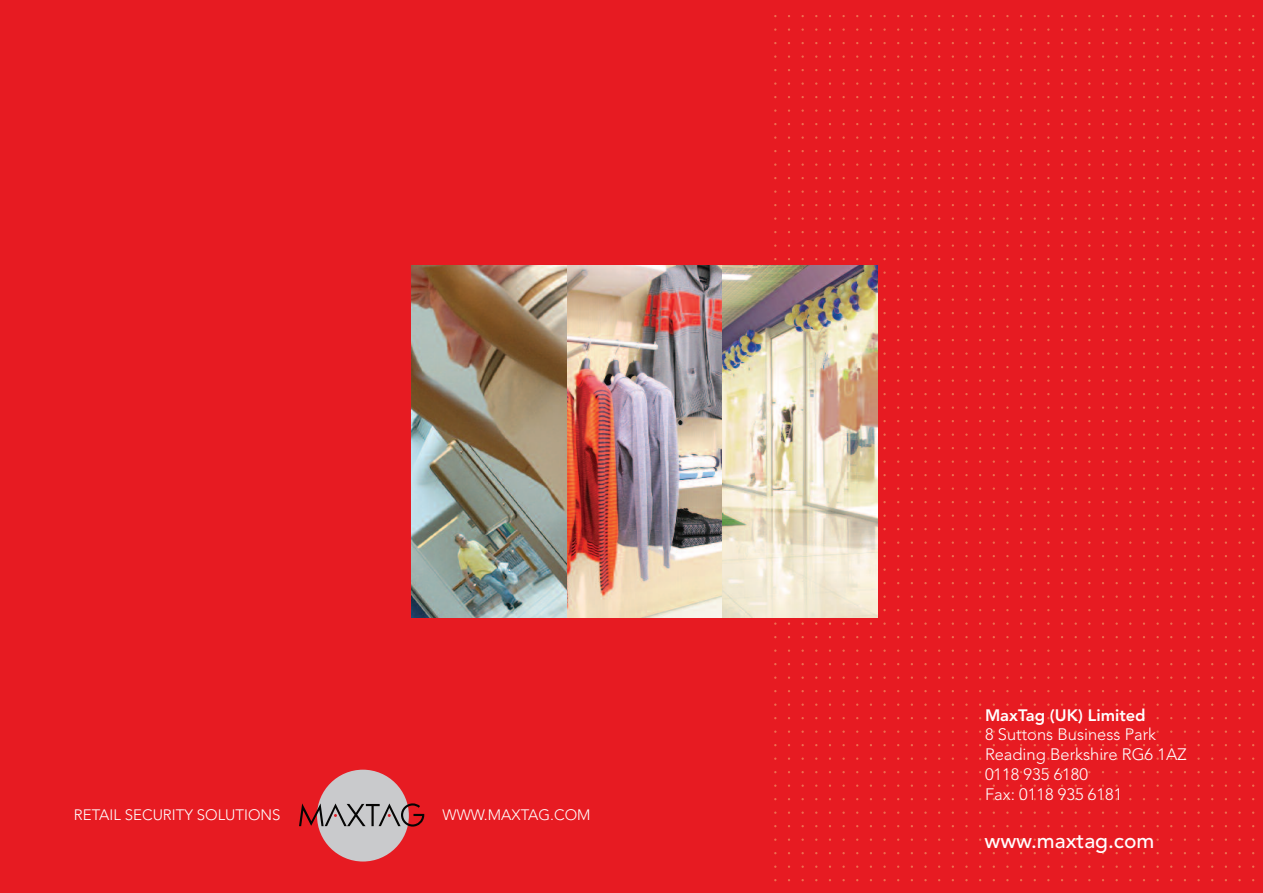
<style>
.page{position:relative;width:1263px;height:893px;background:#e71b22}
.page>*{position:absolute;margin:0;border:0;box-sizing:border-box;transform-origin:0 0}
.t1{font:500 21px "Avenir LT Std";color:#fff}
.t2{font:300 16.5px/19.8px "Avenir LT Std";color:#fff}
.t3{font:800 16.5px "Avenir LT Std";color:#fff}
.t4{font:300 15px "Avenir LT Std";color:#fff}
</style>
<div class="page">
<svg style="left:774px;top:15px;width:207px;height:2px"></svg>
<svg style="left:774px;top:28px;width:207px;height:3px"></svg>
<svg style="left:774px;top:42px;width:207px;height:2px"></svg>
<svg style="left:774px;top:55px;width:207px;height:3px"></svg>
<svg style="left:774px;top:69px;width:207px;height:2px"></svg>
<svg style="left:774px;top:82px;width:207px;height:3px"></svg>
<svg style="left:774px;top:96px;width:207px;height:2px"></svg>
<svg style="left:774px;top:109px;width:207px;height:3px"></svg>
<svg style="left:774px;top:123px;width:207px;height:2px"></svg>
<svg style="left:774px;top:136px;width:207px;height:3px"></svg>
<svg style="left:774px;top:150px;width:207px;height:2px"></svg>
<svg style="left:774px;top:163px;width:207px;height:3px"></svg>
<svg style="left:774px;top:177px;width:207px;height:2px"></svg>
<svg style="left:774px;top:190px;width:207px;height:3px"></svg>
<svg style="left:774px;top:204px;width:207px;height:2px"></svg>
<svg style="left:774px;top:217px;width:207px;height:3px"></svg>
<svg style="left:774px;top:231px;width:207px;height:2px"></svg>
<svg style="left:774px;top:244px;width:207px;height:3px"></svg>
<svg style="left:774px;top:258px;width:207px;height:2px"></svg>
<svg style="left:877px;top:271px;width:104px;height:3px"></svg>
<svg style="left:877px;top:285px;width:104px;height:2px"></svg>
<svg style="left:877px;top:298px;width:104px;height:3px"></svg>
<svg style="left:877px;top:312px;width:104px;height:2px"></svg>
<svg style="left:877px;top:325px;width:104px;height:3px"></svg>
<svg style="left:877px;top:339px;width:104px;height:2px"></svg>
<svg style="left:877px;top:352px;width:104px;height:3px"></svg>
<svg style="left:877px;top:366px;width:104px;height:2px"></svg>
<svg style="left:877px;top:379px;width:104px;height:3px"></svg>
<svg style="left:877px;top:393px;width:104px;height:2px"></svg>
<svg style="left:877px;top:406px;width:104px;height:3px"></svg>
<svg style="left:877px;top:420px;width:104px;height:2px"></svg>
<svg style="left:877px;top:433px;width:104px;height:3px"></svg>
<svg style="left:877px;top:447px;width:104px;height:2px"></svg>
<svg style="left:877px;top:460px;width:104px;height:3px"></svg>
<svg style="left:877px;top:474px;width:104px;height:2px"></svg>
<svg style="left:877px;top:487px;width:104px;height:3px"></svg>
<svg style="left:877px;top:501px;width:104px;height:2px"></svg>
<svg style="left:877px;top:514px;width:104px;height:3px"></svg>
<svg style="left:877px;top:528px;width:104px;height:2px"></svg>
<svg style="left:877px;top:541px;width:104px;height:3px"></svg>
<svg style="left:877px;top:555px;width:104px;height:2px"></svg>
<svg style="left:877px;top:568px;width:104px;height:3px"></svg>
<svg style="left:877px;top:582px;width:104px;height:2px"></svg>
<svg style="left:877px;top:595px;width:104px;height:3px"></svg>
<svg style="left:877px;top:609px;width:104px;height:2px"></svg>
<svg style="left:774px;top:622px;width:207px;height:3px"></svg>
<svg style="left:774px;top:636px;width:207px;height:2px"></svg>
<svg style="left:774px;top:649px;width:207px;height:3px"></svg>
<svg style="left:774px;top:663px;width:207px;height:2px"></svg>
<svg style="left:774px;top:676px;width:207px;height:3px"></svg>
<svg style="left:774px;top:690px;width:207px;height:2px"></svg>
<svg style="left:774px;top:703px;width:207px;height:3px"></svg>
<svg style="left:774px;top:717px;width:207px;height:2px"></svg>
<svg style="left:774px;top:730px;width:207px;height:3px"></svg>
<svg style="left:774px;top:744px;width:207px;height:2px"></svg>
<svg style="left:774px;top:757px;width:207px;height:3px"></svg>
<svg style="left:774px;top:771px;width:207px;height:2px"></svg>
<svg style="left:774px;top:784px;width:207px;height:3px"></svg>
<svg style="left:774px;top:798px;width:207px;height:2px"></svg>
<svg style="left:774px;top:811px;width:207px;height:3px"></svg>
<svg style="left:774px;top:825px;width:207px;height:2px"></svg>
<svg style="left:774px;top:838px;width:207px;height:3px"></svg>
<svg style="left:774px;top:852px;width:207px;height:2px"></svg>
<svg style="left:774px;top:865px;width:207px;height:3px"></svg>
<svg style="left:774px;top:879px;width:207px;height:2px"></svg>
<div style="left:317px;top:770px;width:92px;height:91px;background:#c9cacc;border-radius:50%"></div>
<svg style="left:299px;top:802px;width:126px;height:26px"></svg>
<img style="left:412px;top:266px;width:465px;height:352px">
<p class="t4" style="left:74px;top:808px;width:208px">RETAIL SECURITY SOLUTIONS</p>
<p class="t4" style="left:443px;top:808px;width:149px">WWW.MAXTAG.COM</p>
<p class="t3" style="left:985px;top:708px;width:162px">MaxTag (UK) Limited</p>
<p class="t2" style="left:985px;top:726px;width:203px">8 Suttons Business Park<br>Reading Berkshire RG6 1AZ<br>0118 935 6180<br>Fax: 0118 935 6181</p>
<p class="t1" style="left:984px;top:832px;width:172px">www.maxtag.com</p>
</div>
